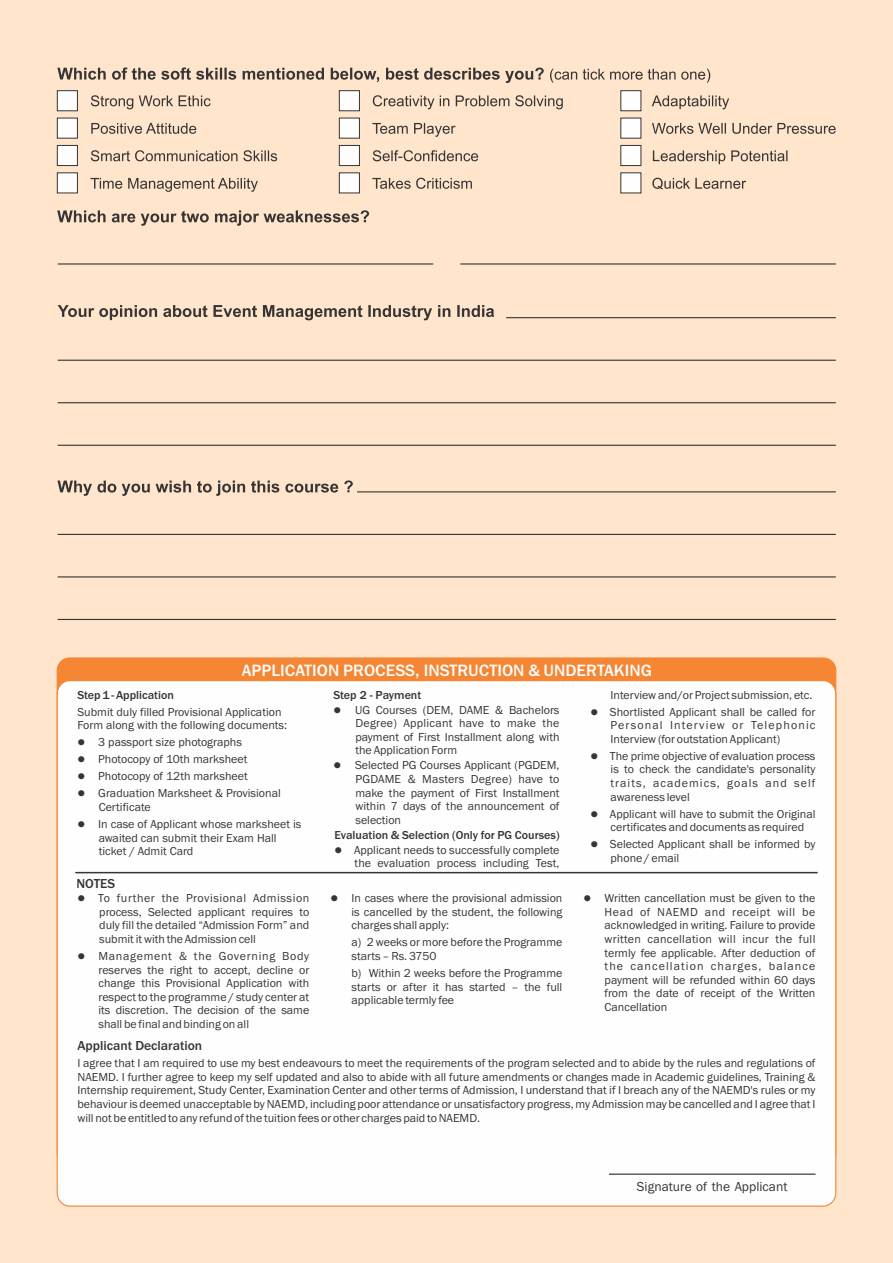
<style>
.page{position:relative;width:893px;height:1263px;background:#fee5cb}
.page>*{position:absolute;margin:0;border:0;box-sizing:border-box;transform-origin:0 0}
.t1{font:500 16.5px "Franklin Gothic";color:#fefefe}
.t2{font:500 13.5px "Franklin Gothic";color:#373435}
.t3{font:13.5px "Franklin Gothic";color:#373435}
.t4{font:12px/13.6px "Franklin Gothic";color:#373435;text-align:justify}
.t5{font:500 12px "Franklin Gothic";color:#373435}
</style>
<div class="page">
<svg style="left:339px;top:172px;width:21px;height:22px"></svg>
<svg style="left:620px;top:172px;width:22px;height:22px"></svg>
<svg style="left:90px;top:95px;width:187px;height:97px"></svg>
<svg style="left:372px;top:95px;width:191px;height:94px"></svg>
<svg style="left:57px;top:145px;width:21px;height:21px"></svg>
<svg style="left:57px;top:172px;width:21px;height:22px"></svg>
<svg style="left:57px;top:90px;width:21px;height:49px"></svg>
<svg style="left:339px;top:145px;width:21px;height:21px"></svg>
<svg style="left:339px;top:90px;width:21px;height:49px"></svg>
<svg style="left:652px;top:95px;width:184px;height:94px"></svg>
<svg style="left:620px;top:145px;width:22px;height:21px"></svg>
<svg style="left:620px;top:90px;width:22px;height:49px"></svg>
<svg style="left:57px;top:67px;width:653px;height:16px"></svg>
<svg style="left:58px;top:305px;width:436px;height:15px"></svg>
<hr style="left:58px;top:534px;width:778px;height:1px;background:#373435">
<hr style="left:357px;top:491px;width:479px;height:1px;background:#373435">
<hr style="left:58px;top:576px;width:778px;height:1px;background:#373435">
<hr style="left:58px;top:619px;width:778px;height:1px;background:#373435">
<hr style="left:58px;top:360px;width:778px;height:1px;background:#373435">
<hr style="left:506px;top:317px;width:330px;height:1px;background:#373435">
<hr style="left:58px;top:402px;width:778px;height:1px;background:#373435">
<hr style="left:58px;top:445px;width:778px;height:1px;background:#373435">
<hr style="left:58px;top:263px;width:375px;height:2px;background:#373435">
<hr style="left:460px;top:263px;width:376px;height:2px;background:#373435">
<svg style="left:57px;top:210px;width:312px;height:16px"></svg>
<svg style="left:57px;top:480px;width:296px;height:16px"></svg>
<div style="left:57px;top:657px;width:779px;height:509px;background:#f58634;border:1px solid #f58634;border-radius:12px"></div>
<div style="left:57px;top:680px;width:779px;height:527px;background:#fefefe;border:1px solid #f58634;border-radius:13px"></div>
<hr style="left:609px;top:1173px;width:206px;height:2px;background:#373435">
<hr style="left:75px;top:872px;width:743px;height:1px;background:#373435">
<h1 class="t1" style="left:242px;top:665px;width:412px">APPLICATION PROCESS, INSTRUCTION &amp; UNDERTAKING</h1>
<p class="t5" style="left:77px;top:690px;width:98px">Step 1 - Application</p>
<p class="t4" style="left:77px;top:706px;width:211px">Submit duly filled Provisional Application<br>Form along with the following documents:</p>
<p class="t4" style="left:77px;top:736px;width:166px">● 3 passport size photographs</p>
<p class="t4" style="left:77px;top:753px;width:171px">● Photocopy of 10th marksheet</p>
<p class="t4" style="left:77px;top:770px;width:172px">● Photocopy of 12th marksheet</p>
<p class="t4" style="left:99px;top:787px;width:184px;text-indent:-21px">● Graduation Marksheet &amp; Provisional<br>Certificate</p>
<p class="t4" style="left:99px;top:818px;width:204px;text-align:left;text-indent:-21px">● In case of Applicant whose marksheet is awaited can submit their Exam Hall ticket / Admit Card</p>
<p class="t2" style="left:76px;top:878px;width:40px">NOTES</p>
<p class="t4" style="left:99px;top:892px;width:212px;text-indent:-22px">● To further the Provisional Admission process, Selected applicant requires to duly fill the detailed “Admission Form” and submit it with the Admission cell</p>
<p class="t4" style="left:98px;top:950px;width:212px;text-indent:-21px">● Management &amp; the Governing Body reserves the right to accept, decline or change this Provisional Application with respect to the programme / study center at its discretion. The decision of the same shall be final and binding on all</p>
<p class="t5" style="left:333px;top:690px;width:89px">Step 2 - Payment</p>
<p class="t4" style="left:355px;top:704px;width:206px;text-indent:-22px">● UG Courses (DEM, DAME &amp; Bachelors Degree) Applicant have to make the payment of First Installment along with the Application Form</p>
<p class="t4" style="left:355px;top:759px;width:206px;text-indent:-22px">● Selected PG Courses Applicant (PGDEM, PGDAME &amp; Masters Degree) have to make the payment of First Installment within 7 days of the announcement of selection</p>
<p class="t5" style="left:334px;top:830px;width:227px">Evaluation &amp; Selection (Only for PG Courses)</p>
<p class="t4" style="left:334px;top:844px;width:227px;text-align:right">● Applicant needs to successfully complete the evaluation process including Test,</p>
<p class="t4" style="left:352px;top:892px;width:212px;text-indent:-21px">● In cases where the provisional admission is cancelled by the student, the following charges shall apply:</p>
<p class="t4" style="left:352px;top:936px;width:212px">a) 2 weeks or more before the Programme starts – Rs. 3750</p>
<p class="t4" style="left:352px;top:967px;width:212px">b) Within 2 weeks before the Programme starts or after it has started – the full applicable termly fee</p>
<p class="t4" style="left:611px;top:689px;width:203px">Interview and/or Project submission, etc.</p>
<p class="t4" style="left:611px;top:706px;width:206px;text-indent:-20px">● Shortlisted Applicant shall be called for Personal Interview or Telephonic Interview (for outstation Applicant)</p>
<p class="t4" style="left:611px;top:750px;width:206px;text-indent:-20px">● The prime objective of evaluation process is to check the candidate's personality traits, academics, goals and self awareness level</p>
<p class="t4" style="left:611px;top:808px;width:206px;text-indent:-20px">● Applicant will have to submit the Original certificates and documents as required</p>
<p class="t4" style="left:611px;top:838px;width:206px;text-indent:-20px">● Selected Applicant shall be informed by phone / email</p>
<p class="t4" style="left:605px;top:892px;width:212px;text-indent:-21px">● Written cancellation must be given to the Head of NAEMD and receipt will be acknowledged in writing. Failure to provide written cancellation will incur the full termly fee applicable. After deduction of the cancellation charges, balance payment will be refunded within 60 days from the date of receipt of the Written Cancellation</p>
<p class="t2" style="left:77px;top:1040px;width:126px">Applicant Declaration</p>
<p class="t4" style="left:77px;top:1057px;width:740px">I agree that I am required to use my best endeavours to meet the requirements of the program selected and to abide by the rules and regulations of NAEMD. I further agree to keep my self updated and also to abide with all future amendments or changes made in Academic guidelines, Training &amp; Internship requirement, Study Center, Examination Center and other terms of Admission, I understand that if I breach any of the NAEMD's rules or my behaviour is deemed unacceptable by NAEMD, including poor attendance or unsatisfactory progress, my Admission may be cancelled and I agree that I will not be entitled to any refund of the tuition fees or other charges paid to NAEMD.</p>
<p class="t3" style="left:637px;top:1181px;width:152px">Signature of the Applicant</p>
</div>
